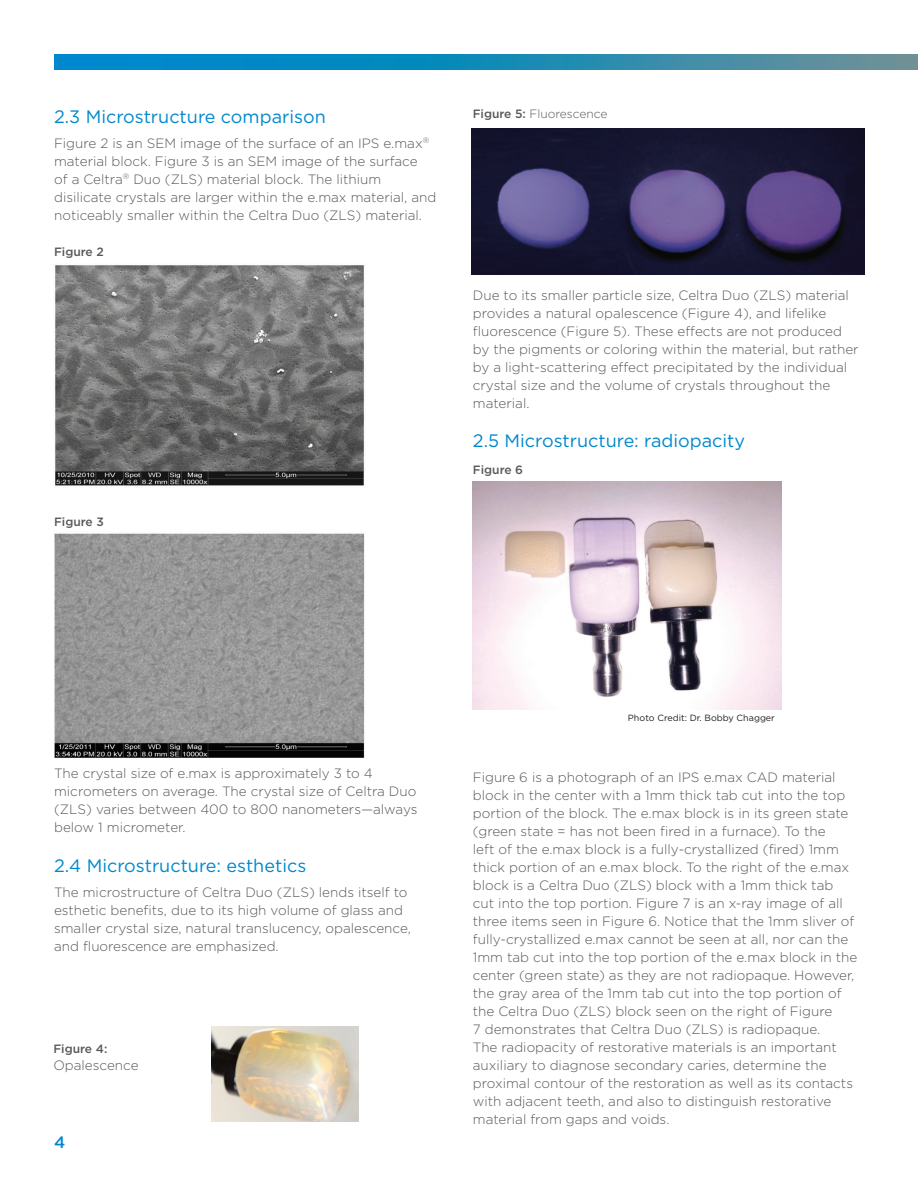
<style>
.page{position:relative;width:918px;height:1188px;background:#fff}
.page>*{position:absolute;margin:0;border:0;box-sizing:border-box;transform-origin:0 0}
.t1{font:18px "Gotham";color:#0088ce}
.t2{font:500 16.5px "Gotham";color:#0088ce}
.t3{font:300 13.5px/18px "Gotham";color:#57585a}
.t4{font:500 12px "Gotham";color:#57585a}
.t5{font:300 12px "Gotham";color:#57585a}
.t6{font:9px "Gotham";color:#231f20}
.s1{font-weight:500}
</style>
<div class="page">
<img style="left:55px;top:265px;width:309px;height:221px">
<img style="left:54px;top:533px;width:311px;height:225px">
<img style="left:211px;top:1026px;width:148px;height:95px">
<img style="left:472px;top:128px;width:392px;height:146px">
<img style="left:473px;top:481px;width:309px;height:228px">
<svg style="left:54px;top:54px;width:864px;height:16px;background:#218bb5"></svg>
<h1 class="t1" style="left:54px;top:107px;width:273px">2.3 Microstructure comparison</h1>
<p class="t3" style="left:54px;top:134px;width:384px">Figure 2 is an SEM image of the surface of an IPS e.max<sup>® </sup>material block. Figure 3 is an SEM image of the surface<br>of a Celtra<sup>®</sup> Duo (ZLS) material block. The lithium disilicate crystals are larger within the e.max material, and noticeably smaller within the Celtra Duo (ZLS) material.</p>
<p class="t4" style="left:54px;top:245px;width:51px">Figure 2</p>
<p class="t4" style="left:54px;top:515px;width:51px">Figure 3</p>
<p class="t5" style="left:473px;top:107px;width:136px"><span class="s1">Figure 5:</span> Fluorescence</p>
<p class="t3" style="left:473px;top:285px;width:387px">Due to its smaller particle size, Celtra Duo (ZLS) material provides a natural opalescence (Figure 4), and lifelike fluorescence (Figure 5). These effects are not produced by the pigments or coloring within the material, but rather by a light-scattering effect precipitated by the individual crystal size and the volume of crystals throughout the material.</p>
<h1 class="t1" style="left:473px;top:431px;width:274px">2.5 Microstructure: radiopacity</h1>
<p class="t4" style="left:473px;top:463px;width:52px">Figure 6</p>
<p class="t3" style="left:54px;top:764px;width:365px">The crystal size of e.max is approximately 3 to 4 micrometers on average. The crystal size of Celtra Duo (ZLS) varies between 400 to 800 nanometers—always below 1 micrometer.</p>
<h1 class="t1" style="left:54px;top:855px;width:254px">2.4 Microstructure: esthetics</h1>
<p class="t3" style="left:54px;top:882px;width:358px">The microstructure of Celtra Duo (ZLS) lends itself to esthetic benefits, due to its high volume of glass and smaller crystal size, natural translucency, opalescence, and fluorescence are emphasized.</p>
<p class="t4" style="left:53px;top:1042px;width:55px">Figure 4:</p>
<p class="t3" style="left:53px;top:1055px;width:87px">Opalescence</p>
<p class="t2" style="left:54px;top:1133px;width:13px">4</p>
<p class="t6" style="left:628px;top:713px;width:148px">Photo Credit: Dr. Bobby Chagger</p>
<p class="t3" style="left:473px;top:768px;width:386px">Figure 6 is a photograph of an IPS e.max CAD material block in the center with a 1mm thick tab cut into the top portion of the block. The e.max block is in its green state (green state = has not been fired in a furnace). To the<br>left of the e.max block is a fully-crystallized (fired) 1mm thick portion of an e.max block. To the right of the e.max block is a Celtra Duo (ZLS) block with a 1mm thick tab cut into the top portion. Figure 7 is an x-ray image of all three items seen in Figure 6. Notice that the 1mm sliver of fully-crystallized e.max cannot be seen at all, nor can the 1mm tab cut into the top portion of the e.max block in the center (green state) as they are not radiopaque. However, the gray area of the 1mm tab cut into the top portion of the Celtra Duo (ZLS) block seen on the right of Figure<br>7 demonstrates that Celtra Duo (ZLS) is radiopaque.<br>The radiopacity of restorative materials is an important auxiliary to diagnose secondary caries, determine the proximal contour of the restoration as well as its contacts with adjacent teeth, and also to distinguish restorative material from gaps and voids.</p>
</div>
